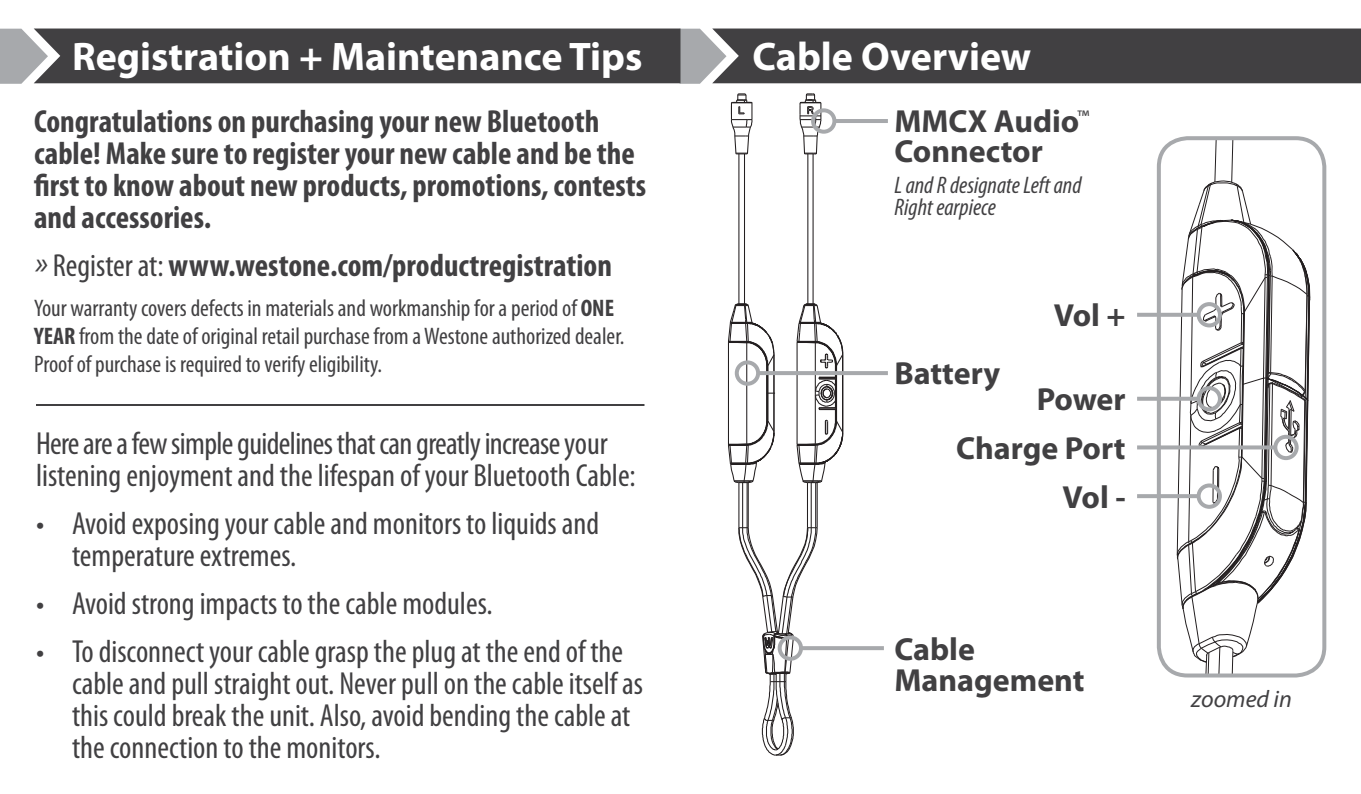
<style>
.page{position:relative;width:1361px;height:794px;background:#fff}
.page>*{position:absolute;margin:0;border:0;box-sizing:border-box;transform-origin:0 0}
.t1{font:700 40px "Myriad Pro";color:#fff}
.t2{font:condensed 32px/32px "Myriad Pro";color:#414042}
.t3{font:700 condensed 32px/32px "Myriad Pro";color:#414042}
.t4{font:700 32px/30.4px "Myriad Pro";color:#414042}
.t5{font:condensed 24px/28px "Myriad Pro";color:#414042}
.t6{font:italic condensed 24px/22.4px "Myriad Pro";color:#414042}
.t7{font:italic 24px "Myriad Pro";color:#414042}
.s1{font-weight:400;font-style:italic;font-stretch:normal}
.s2{font-weight:400}
.s3{font-weight:700}
</style>
<div class="page">
<svg style="left:1176px;top:141px;width:135px;height:534px"></svg>
<div style="left:1157px;top:136px;width:169px;height:541px;border:4px solid #a7a9ac;border-radius:29px"></div>
<hr style="left:728px;top:342px;width:1px;height:102px;background:#231f20">
<hr style="left:816px;top:482px;width:2px;height:46px;background:#231f20">
<hr style="left:815px;top:482px;width:1px;height:46px;background:#231f20">
<hr style="left:812px;top:154px;width:2px;height:150px;background:#231f20">
<hr style="left:810px;top:482px;width:2px;height:46px;background:#231f20">
<hr style="left:807px;top:154px;width:1px;height:150px;background:#231f20">
<hr style="left:807px;top:482px;width:1px;height:46px;background:#231f20">
<hr style="left:773px;top:355px;width:1px;height:76px;background:#231f20">
<hr style="left:766px;top:366px;width:2px;height:55px;background:#231f20">
<svg style="left:768px;top:392px;width:7px;height:2px"></svg>
<hr style="left:747px;top:482px;width:2px;height:46px;background:#231f20">
<hr style="left:746px;top:482px;width:2px;height:46px;background:#231f20">
<hr style="left:746px;top:343px;width:1px;height:101px;background:#231f20">
<hr style="left:744px;top:154px;width:1px;height:150px;background:#231f20">
<hr style="left:742px;top:482px;width:1px;height:46px;background:#231f20">
<hr style="left:738px;top:154px;width:1px;height:150px;background:#231f20">
<hr style="left:738px;top:482px;width:1px;height:46px;background:#231f20">
<svg style="left:727px;top:419px;width:48px;height:65px"></svg>
<svg style="left:738px;top:526px;width:80px;height:230px"></svg>
<svg style="left:727px;top:303px;width:48px;height:64px"></svg>
<svg style="left:796px;top:303px;width:48px;height:181px"></svg>
<svg style="left:730px;top:93px;width:23px;height:62px"></svg>
<svg style="left:799px;top:93px;width:23px;height:62px"></svg>
<svg style="left:0;top:29px;width:1361px;height:55px;background:#4b4a4c"></svg>
<hr style="left:36px;top:404px;width:608px;height:2px;background:#414042">
<div style="left:1196px;top:302px;width:26px;height:25px;border:4px solid #a7a9ac;border-radius:50%"></div>
<svg style="left:1137px;top:313px;width:62px;height:4px"></svg>
<div style="left:1196px;top:386px;width:26px;height:25px;border:4px solid #a7a9ac;border-radius:50%"></div>
<svg style="left:1137px;top:397px;width:62px;height:4px"></svg>
<div style="left:811px;top:108px;width:25px;height:26px;border:4px solid #a7a9ac;border-radius:50%"></div>
<hr style="left:833px;top:119px;width:55px;height:4px;background:#a7a9ac">
<div style="left:735px;top:360px;width:25px;height:26px;border:4px solid #a7a9ac;border-radius:50%"></div>
<hr style="left:757px;top:371px;width:131px;height:4px;background:#a7a9ac">
<div style="left:777px;top:635px;width:26px;height:26px;border:4px solid #a7a9ac;border-radius:50%"></div>
<svg style="left:800px;top:646px;width:84px;height:4px"></svg>
<div style="left:1196px;top:483px;width:26px;height:26px;border:4px solid #a7a9ac;border-radius:50%"></div>
<hr style="left:1137px;top:494px;width:62px;height:4px;background:#a7a9ac">
<div style="left:1273px;top:435px;width:25px;height:25px;border:4px solid #a7a9ac;border-radius:50%"></div>
<svg style="left:1137px;top:445px;width:139px;height:4px"></svg>
<p class="t1" style="left:72px;top:30px;width:572px">Registration + Maintenance Tips</p>
<p class="t1" style="left:752px;top:30px;width:280px">Cable Overview</p>
<p class="t4" style="left:894px;top:105px;width:196px">MMCX Audio<sup>™<br></sup>Connector</p>
<p class="t6" style="left:894px;top:173px;width:189px">L and R designate Left and<br>Right earpiece</p>
<p class="t3" style="left:34px;top:105px;width:614px">Congratulations on purchasing your new Bluetooth cable! Make sure to register your new cable and be the first to know about new products, promotions, contests and accessories.</p>
<p class="t3" style="left:34px;top:249px;width:579px"><span class="s1">»</span> <span class="s2">Register at:</span> www.westone.com/productregistration</p>
<p class="t5" style="left:34px;top:294px;width:592px">Your warranty covers defects in materials and workmanship for a period of <span class="s3">ONE<br>YEAR</span> from the date of original retail purchase from a Westone authorized dealer.<br>Proof of purchase is required to verify eligibility.</p>
<p class="t4" style="left:1054px;top:299px;width:73px">Vol +</p>
<p class="t4" style="left:894px;top:357px;width:107px">Battery</p>
<p class="t4" style="left:956px;top:373px;width:171px;line-height:48.8px;text-align:right">Power<br>Charge Port<br>Vol -</p>
<p class="t2" style="left:36px;top:427px;width:601px">Here are a few simple guidelines that can greatly increase your listening enjoyment and the lifespan of your Bluetooth Cable:</p>
<p class="t2" style="left:72px;top:507px;width:529px;text-indent:-36px">• Avoid exposing your cable and monitors to liquids and temperature extremes.</p>
<p class="t2" style="left:36px;top:587px;width:458px">• Avoid strong impacts to the cable modules.</p>
<p class="t2" style="left:72px;top:635px;width:572px;text-indent:-36px">• To disconnect your cable grasp the plug at the end of the cable and pull straight out. Never pull on the cable itself as this could break the unit. Also, avoid bending the cable at the connection to the monitors.</p>
<p class="t4" style="left:894px;top:633px;width:192px">Cable<br>Management</p>
<p class="t7" style="left:1191px;top:684px;width:102px">zoomed in</p>
</div>
